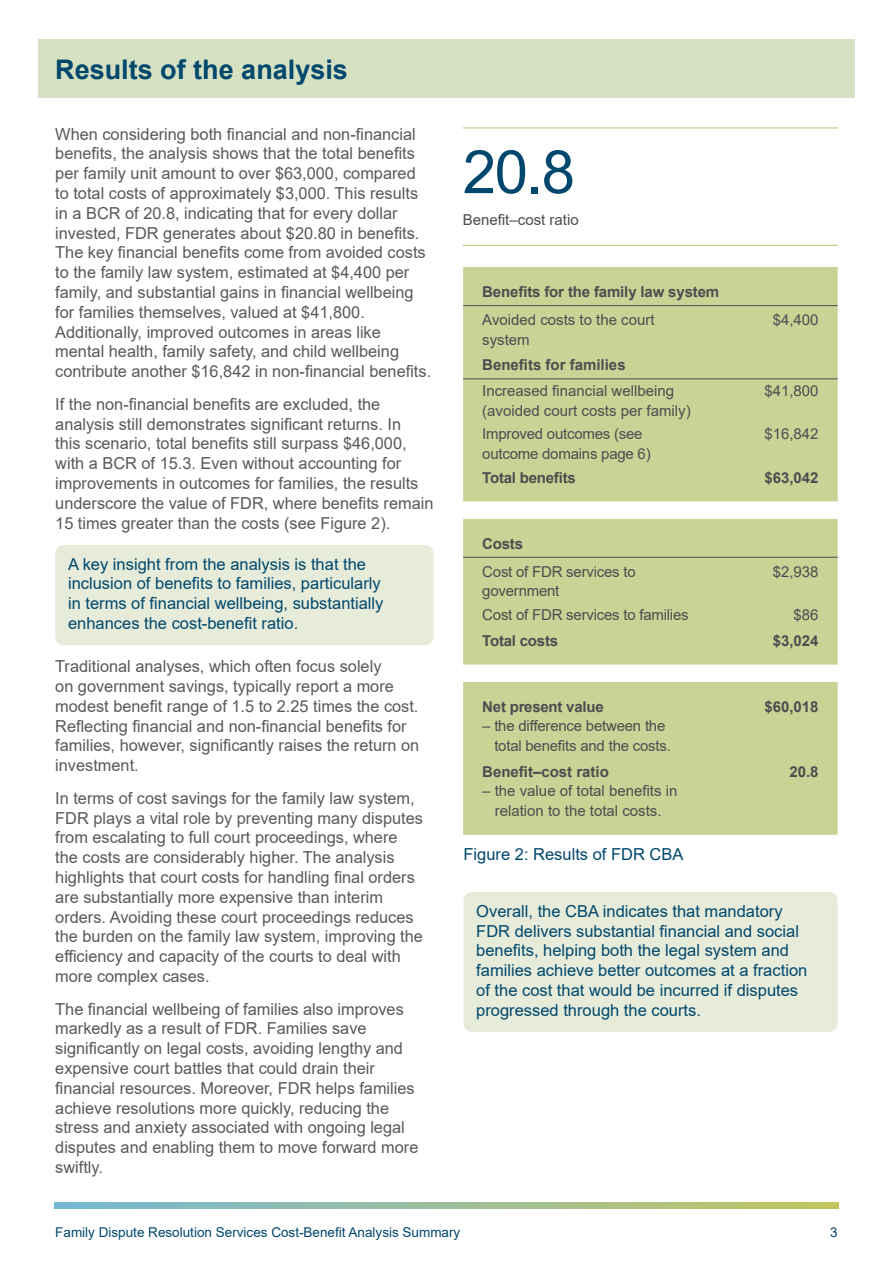
<style>
.page{position:relative;width:893px;height:1263px;background:#fff}
.page>*{position:absolute;margin:0;border:0;box-sizing:border-box;transform-origin:0 0}
.t1{font:60px "Arial";color:#00476d}
.t2{font:700 27px "Arial";color:#00476d}
.t3{font:16.5px/19.8px "Arial";color:#58595b}
.t4{font:16.5px/19.8px "Arial";color:#00476d}
.t5{font:15px/19.5px "Arial";color:#4d4d4f}
.t6{font:700 15px "Arial";letter-spacing:-.01em;color:#4d4d4f}
.t7{font:13.5px "Arial";color:#00476d}
</style>
<div class="page">
<svg style="left:54px;top:1203px;width:785px;height:6px;background:#9cbe9a"></svg>
<div style="left:38px;top:39px;width:817px;height:59px;background:#d6e0c2"></div>
<div style="left:55px;top:545px;width:379px;height:100px;background:#e7ecda;border-radius:9px"></div>
<hr style="left:463px;top:245px;width:375px;height:1px;background:#b7c472">
<hr style="left:463px;top:128px;width:375px;height:1px;background:#b7c472">
<div style="left:463px;top:267px;width:375px;height:568px;background:#c9d395"></div>
<svg style="left:463px;top:502px;width:375px;height:180px;fill:#c9d395"></svg>
<hr style="left:463px;top:305px;width:249px;height:1px;background:#4d4d4f">
<hr style="left:712px;top:305px;width:126px;height:1px;background:#4d4d4f">
<hr style="left:463px;top:557px;width:249px;height:1px;background:#4d4d4f">
<hr style="left:712px;top:557px;width:126px;height:1px;background:#4d4d4f">
<hr style="left:463px;top:378px;width:249px;height:1px;background:#4d4d4f">
<hr style="left:712px;top:378px;width:126px;height:1px;background:#4d4d4f">
<div style="left:463px;top:892px;width:375px;height:140px;background:#e7ecda;border-radius:9px"></div>
<h2 class="t2" style="left:55px;top:50px;width:294px">Results of the analysis</h2>
<p class="t3" style="left:55px;top:124px;width:377px">When considering both financial and non-financial benefits, the analysis shows that the total benefits per family unit amount to over $63,000, compared to total costs of approximately $3,000. This results in a BCR of 20.8, indicating that for every dollar invested, FDR generates about $20.80 in benefits.<br>The key financial benefits come from avoided costs to the family law system, estimated at $4,400 per family, and substantial gains in financial wellbeing for families themselves, valued at $41,800.<br>Additionally, improved outcomes in areas like mental health, family safety, and child wellbeing contribute another $16,842 in non-financial benefits.</p>
<p class="t3" style="left:55px;top:394px;width:380px">If the non-financial benefits are excluded, the analysis still demonstrates significant returns. In<br>this scenario, total benefits still surpass $46,000, with a BCR of 15.3. Even without accounting for improvements in outcomes for families, the results underscore the value of FDR, where benefits remain 15 times greater than the costs (see Figure 2).</p>
<p class="t4" style="left:68px;top:554px;width:317px">A key insight from the analysis is that the inclusion of benefits to families, particularly in terms of financial wellbeing, substantially enhances the cost-benefit ratio.</p>
<p class="t3" style="left:55px;top:656px;width:366px">Traditional analyses, which often focus solely<br>on government savings, typically report a more modest benefit range of 1.5 to 2.25 times the cost.<br>Reflecting financial and non-financial benefits for families, however, significantly raises the return on investment.</p>
<p class="t3" style="left:55px;top:788px;width:369px">In terms of cost savings for the family law system, FDR plays a vital role by preventing many disputes from escalating to full court proceedings, where the costs are considerably higher. The analysis highlights that court costs for handling final orders are substantially more expensive than interim orders. Avoiding these court proceedings reduces the burden on the family law system, improving the efficiency and capacity of the courts to deal with more complex cases.</p>
<p class="t3" style="left:55px;top:999px;width:365px">The financial wellbeing of families also improves markedly as a result of FDR. Families save significantly on legal costs, avoiding lengthy and expensive court battles that could drain their financial resources. Moreover, FDR helps families achieve resolutions more quickly, reducing the stress and anxiety associated with ongoing legal disputes and enabling them to move forward more swiftly.</p>
<h1 class="t1" style="left:463px;top:131px;width:114px">20.8</h1>
<p class="t5" style="left:463px;top:210px;width:117px">Benefit–cost ratio</p>
<p class="t6" style="left:482px;top:281px;width:238px">Benefits for the family law system</p>
<p class="t5" style="left:482px;top:310px;width:174px">Avoided costs to the court system</p>
<p class="t5" style="left:773px;top:310px;width:47px">$4,400</p>
<p class="t6" style="left:482px;top:354px;width:145px">Benefits for families</p>
<p class="t5" style="left:482px;top:381px;width:210px">Increased financial wellbeing (avoided court costs per family)</p>
<p class="t5" style="left:764px;top:381px;width:56px">$41,800</p>
<p class="t5" style="left:482px;top:424px;width:170px">Improved outcomes (see outcome domains page 6)</p>
<p class="t5" style="left:764px;top:424px;width:56px">$16,842</p>
<p class="t6" style="left:482px;top:467px;width:95px">Total benefits</p>
<p class="t6" style="left:764px;top:467px;width:56px">$63,042</p>
<p class="t6" style="left:482px;top:533px;width:42px">Costs</p>
<p class="t5" style="left:482px;top:561px;width:155px">Cost of FDR services to government</p>
<p class="t5" style="left:773px;top:561px;width:47px">$2,938</p>
<p class="t5" style="left:482px;top:605px;width:208px">Cost of FDR services to families</p>
<p class="t5" style="left:793px;top:605px;width:27px">$86</p>
<p class="t6" style="left:482px;top:630px;width:77px">Total costs</p>
<p class="t6" style="left:773px;top:630px;width:47px">$3,024</p>
<p class="t6" style="left:482px;top:696px;width:123px">Net present value</p>
<p class="t5" style="left:494px;top:716px;width:178px;text-indent:-12px">– the difference between the total benefits and the costs.</p>
<p class="t6" style="left:482px;top:761px;width:128px">Benefit–cost ratio</p>
<p class="t5" style="left:482px;top:781px;width:197px;text-align:center">– the value of total benefits in relation to the total costs.</p>
<p class="t4" style="left:463px;top:844px;width:222px">Figure 2: Results of FDR CBA</p>
<p class="t6" style="left:764px;top:696px;width:56px">$60,018</p>
<p class="t6" style="left:789px;top:761px;width:31px">20.8</p>
<p class="t4" style="left:476px;top:901px;width:333px">Overall, the CBA indicates that mandatory FDR delivers substantial financial and social benefits, helping both the legal system and families achieve better outcomes at a fraction of the cost that would be incurred if disputes progressed through the courts.</p>
<p class="t7" style="left:55px;top:1222px;width:407px">Family Dispute Resolution Services Cost-Benefit Analysis Summary</p>
<p class="t7" style="left:830px;top:1222px;width:9px">3</p>
</div>
